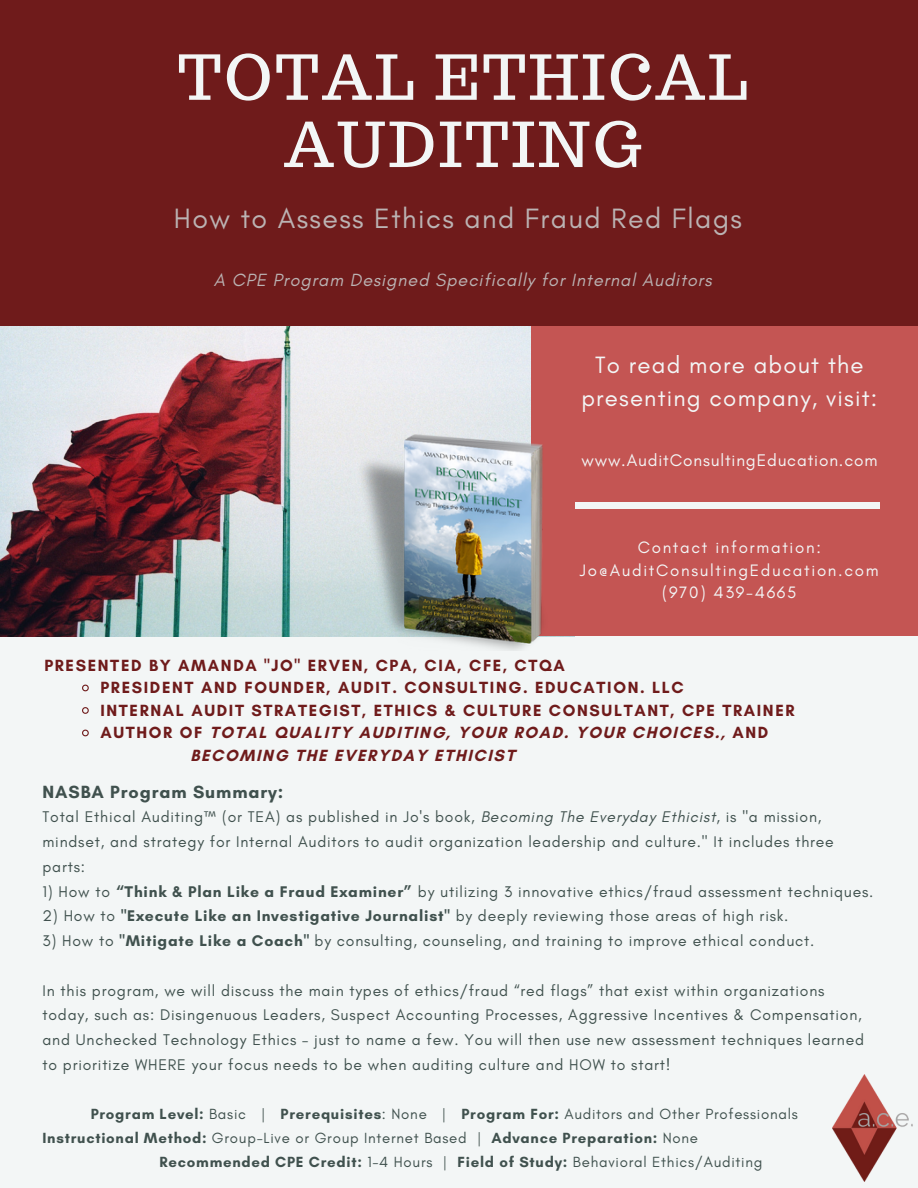
<style>
.page{position:relative;width:918px;height:1188px;background:#f3f6f6}
.page>*{position:absolute;margin:0;border:0;box-sizing:border-box;transform-origin:0 0}
.t1{font:61.8px/67.2px "Trocchi";letter-spacing:.05em;color:#f3f6f6;text-align:center}
.t2{font:28.5px "Glacial Indifference";letter-spacing:.05em;color:#bbb3b3}
.t3{font:24px/32.7px "Glacial Indifference";letter-spacing:.05em;color:#f3f6f6;text-align:center}
.t4{font:italic 18px "Glacial Indifference";letter-spacing:.05em;color:#bbb3b3}
.t5{font:700 18px "Glacial Indifference";letter-spacing:.05em;color:#40514e}
.t6{font:17.25px "Glacial Indifference";letter-spacing:.05em;color:#f3f6f6}
.t7{font:16.8px/22.4px "Glacial Indifference";letter-spacing:.1em;color:#f3f6f6;text-align:center}
.t8{font:700 16.5px/22.5px "Glacial Indifference";letter-spacing:.1em;color:#6f1b1b}
.t9{font:15.75px/24.8px "Glacial Indifference";letter-spacing:.05em;color:#40514e}
.t10{font:700 15px "Glacial Indifference";letter-spacing:.05em;color:#40514e}
.t11{font:15px "Glacial Indifference";letter-spacing:.05em;color:#40514e}
.s1{font-style:italic}
.s2{font-weight:700}
.s3{font-weight:400}
</style>
<div class="page">
<img style="left:0;top:326px;width:531px;height:310px">
<div style="left:531px;top:323px;width:387px;height:313px;background:#c45553"></div>
<div style="left:0;top:0;width:918px;height:326px;background:#6f1b1b"></div>
<div style="left:575px;top:502px;width:305px;height:7px;background:#f3f6f6"></div>
<img style="left:833px;top:1075px;width:80px;height:107px">
<img style="left:354px;top:426px;width:197px;height:225px">
<svg style="left:82px;top:684px;width:7px;height:8px"></svg>
<svg style="left:82px;top:707px;width:7px;height:7px"></svg>
<svg style="left:82px;top:729px;width:7px;height:8px"></svg>
<h1 class="t1" style="left:178px;top:43px;width:571px">TOTAL ETHICAL<br>AUDITING</h1>
<h2 class="t2" style="left:174px;top:201px;width:570px">How to Assess Ethics and Fraud Red Flags</h2>
<p class="t4" style="left:214px;top:268px;width:499px">A CPE Program Designed Specifically for Internal Auditors</p>
<h3 class="t3" style="left:581px;top:349px;width:298px">To read more about the presenting company, visit:</h3>
<p class="t6" style="left:581px;top:449px;width:298px">www.AuditConsultingEducation.com</p>
<p class="t7" style="left:580px;top:536px;width:300px">Contact information:<br>Jo@AuditConsultingEducation.com (970) 439-4665</p>
<p class="t8" style="left:44px;top:654px;width:522px">PRESENTED BY AMANDA "JO" ERVEN, CPA, CIA, CFE, CTQA</p>
<p class="t8" style="left:100px;top:676px;width:696px">PRESIDENT AND FOUNDER, AUDIT. CONSULTING. EDUCATION. LLC<br>INTERNAL AUDIT STRATEGIST, ETHICS &amp; CULTURE CONSULTANT, CPE TRAINER<br>AUTHOR OF TOTAL QUALITY AUDITING, YOUR ROAD. YOUR CHOICES., AND</p>
<p class="t8" style="left:190px;top:744px;width:326px">BECOMING THE EVERYDAY ETHICIST</p>
<p class="t5" style="left:43px;top:780px;width:242px">NASBA Program Summary:</p>
<p class="t9" style="left:43px;top:804px;width:793px">Total Ethical Auditing™ (or TEA) as published in Jo's book, <span class="s1">Becoming The Everyday Ethicist,</span> is "a mission, mindset, and strategy for Internal Auditors to audit organization leadership and culture." It includes three parts:</p>
<p class="t9" style="left:43px;top:879px;width:832px">1) How to <span class="s2">“Think &amp; Plan Like a Fraud Examiner”</span> by utilizing 3 innovative ethics/fraud assessment techniques.</p>
<p class="t9" style="left:43px;top:903px;width:747px">2) How to <span class="s2">"Execute Like an Investigative Journalist"</span> by deeply reviewing those areas of high risk.</p>
<p class="t9" style="left:43px;top:928px;width:773px">3) How to <span class="s2">"Mitigate Like a Coach"</span> by consulting, counseling, and training to improve ethical conduct.</p>
<p class="t9" style="left:43px;top:978px;width:823px">In this program, we will discuss the main types of ethics/fraud “red flags” that exist within organizations today, such as: Disingenuous Leaders, Suspect Accounting Processes, Aggressive Incentives &amp; Compensation, and Unchecked Technology Ethics – just to name a few. You will then use new assessment techniques learned to prioritize WHERE your focus needs to be when auditing culture and HOW to start!</p>
<p class="t11" style="left:91px;top:1105px;width:709px"><span class="s2">Program Level:</span> Basic | <span class="s2">Prerequisites</span>: None | <span class="s2">Program For:</span> Auditors and Other Professionals</p>
<p class="t10" style="left:43px;top:1129px;width:657px">Instructional Method: <span class="s3">Group-Live or Group Internet Based |</span> Advance Preparation: <span class="s3">None</span></p>
<p class="t10" style="left:160px;top:1152px;width:604px">Recommended CPE Credit: <span class="s3">1-4 Hours |</span> Field of Study: <span class="s3">Behavioral Ethics/Auditing</span></p>
</div>
